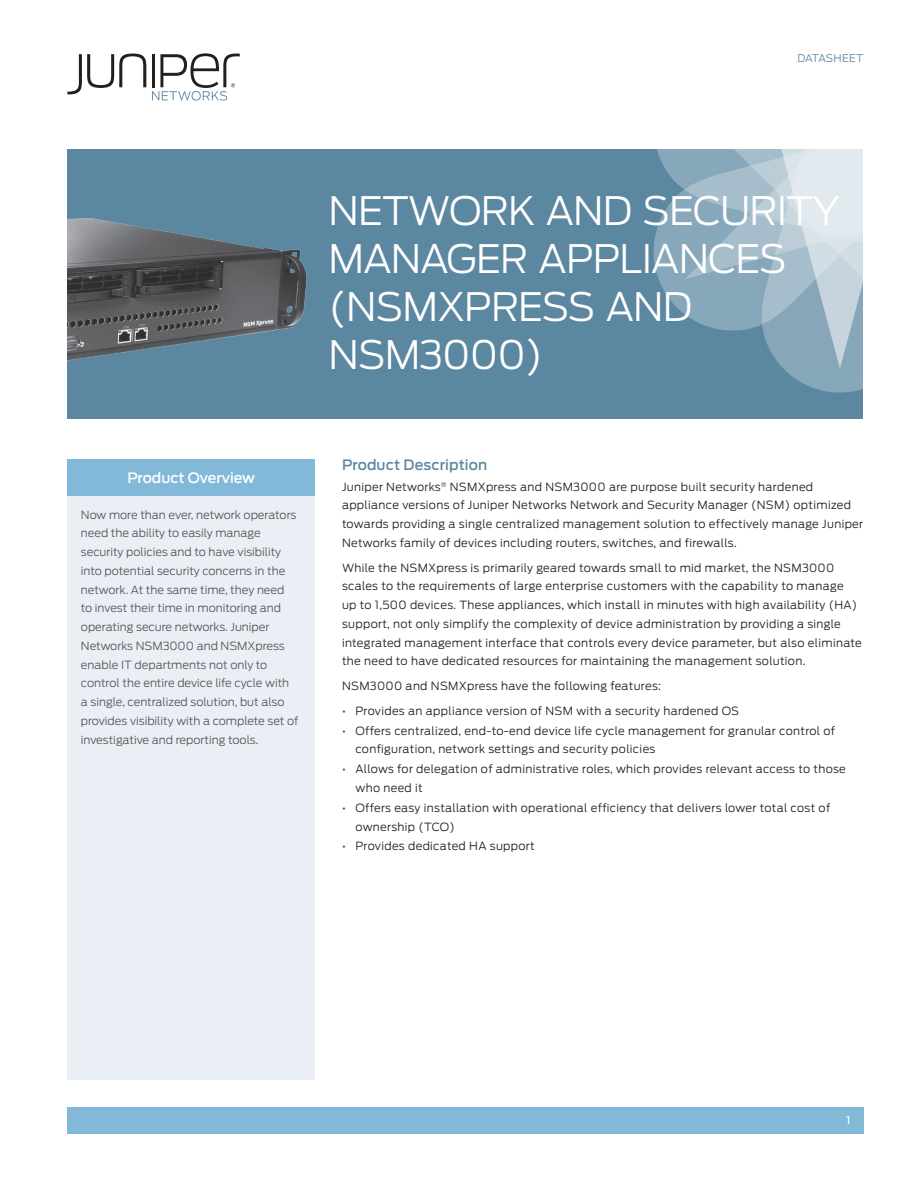
<style>
.page{position:relative;width:918px;height:1188px;background:#fff}
.page>*{position:absolute;margin:0;border:0;box-sizing:border-box;transform-origin:0 0}
.t1{font:300 39px/48px "Antenna";letter-spacing:-.02em;color:#fff}
.t2{font:500 14.25px "Antenna";letter-spacing:.01em;color:#5c87a1}
.t3{font:500 14.25px "Antenna";color:#fff}
.t4{font:300 11.25px/18.8px "Antenna";letter-spacing:.03em;color:#231f20}
.t5{font:300 11.25px/18.8px "Antenna";color:#57585a}
.t6{font:300 10.5px "Antenna";letter-spacing:.01em;color:#5c87a1}
.t7{font:500 10.5px "Antenna";color:#fff}
</style>
<div class="page">
<div style="left:68px;top:1107px;width:796px;height:27px;background:#83b9d8"></div>
<div style="left:68px;top:149px;width:795px;height:270px;background:#5c87a1"></div>
<svg style="left:67px;top:54px;width:79px;height:40px"></svg>
<svg style="left:152px;top:53px;width:88px;height:48px"></svg>
<svg style="left:654px;top:149px;width:209px;height:243px"></svg>
<div style="left:67px;top:459px;width:248px;height:38px;background:#83b9d8"></div>
<div style="left:67px;top:497px;width:248px;height:583px;background:#e9eff4"></div>
<img style="left:67px;top:209px;width:240px;height:208px">
<p class="t6" style="left:797px;top:52px;width:67px">DATASHEET</p>
<p class="t3" style="left:127px;top:470px;width:129px">Product Overview</p>
<p class="t5" style="left:81px;top:505px;width:219px">Now more than ever, network operators need the ability to easily manage security policies and to have visibility into potential security concerns in the network. At the same time, they need to invest their time in monitoring and operating secure networks. Juniper Networks NSM3000 and NSMXpress enable IT departments not only to control the entire device life cycle with a single, centralized solution, but also provides visibility with a complete set of investigative and reporting tools.</p>
<h1 class="t1" style="left:328px;top:187px;width:513px">NETWORK AND SECURITY<br>MANAGER APPLIANCES (NSMXPRESS AND<br>NSM3000)</h1>
<p class="t2" style="left:342px;top:456px;width:147px">Product Description</p>
<p class="t4" style="left:342px;top:477px;width:523px">Juniper Networks<sup>®</sup> NSMXpress and NSM3000 are purpose built security hardened appliance versions of Juniper Networks Network and Security Manager (NSM) optimized towards providing a single centralized management solution to effectively manage Juniper Networks family of devices including routers, switches, and firewalls.</p>
<p class="t4" style="left:342px;top:558px;width:521px">While the NSMXpress is primarily geared towards small to mid market, the NSM3000 scales to the requirements of large enterprise customers with the capability to manage<br>up to 1,500 devices. These appliances, which install in minutes with high availability (HA) support, not only simplify the complexity of device administration by providing a single integrated management interface that controls every device parameter, but also eliminate the need to have dedicated resources for maintaining the management solution.</p>
<p class="t4" style="left:342px;top:677px;width:321px">NSM3000 and NSMXpress have the following features:</p>
<p class="t4" style="left:342px;top:701px;width:399px">• Provides an appliance version of NSM with a security hardened OS</p>
<p class="t4" style="left:356px;top:721px;width:481px;text-indent:-14px">• Offers centralized, end-to-end device life cycle management for granular control of configuration, network settings and security policies</p>
<p class="t4" style="left:356px;top:760px;width:492px;text-indent:-14px">• Allows for delegation of administrative roles, which provides relevant access to those who need it</p>
<p class="t4" style="left:356px;top:798px;width:476px;text-indent:-14px">• Offers easy installation with operational efficiency that delivers lower total cost of ownership (TCO)</p>
<p class="t4" style="left:342px;top:837px;width:194px">• Provides dedicated HA support</p>
<p class="t7" style="left:846px;top:1114px;width:6px">1</p>
</div>
